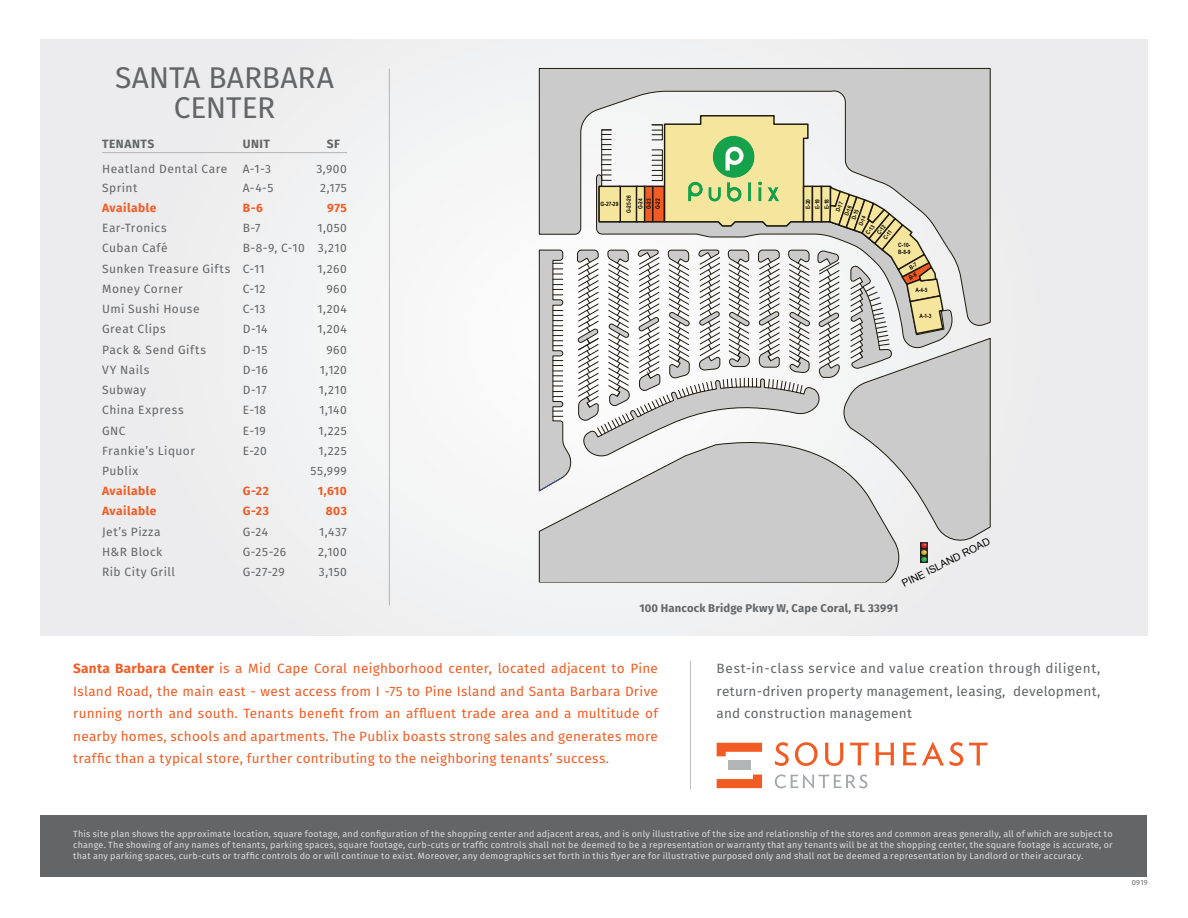
<style>
.page{position:relative;width:1188px;height:918px;background:#fff}
.page>*{position:absolute;margin:0;border:0;box-sizing:border-box;transform-origin:0 0}
.t1{font:30px/30px "Fira Sans";color:#636566;text-align:center}
.t2{font:13.5px/22.5px "Fira Sans";letter-spacing:.015em;color:#f25c24;text-align:justify}
.t3{font:13.5px/22.5px "Fira Sans";letter-spacing:.015em;color:#636566;text-align:justify}
.t4{font:12px/20.2px "Fira Sans";letter-spacing:.04em;color:#636566}
.t5{font:700 12px "Fira Sans";letter-spacing:.035em;color:#f25c24}
.t6{font:700 12px "Fira Sans";letter-spacing:.04em;color:#636566}
.t7{font:700 11.25px "Fira Sans";letter-spacing:.015em;color:#636566}
.t8{font:10.35px "Arial";color:#040503}
.t9{font:9px/10.8px "Fira Sans";letter-spacing:.02em;color:#dcdddf;text-align:justify}
.t10{font:7.5px "Fira Sans";color:#6c6d70}
.t11{font:700 5.85px/8.9px "Arial Narrow";color:#040503}
.s1{font-weight:700}
</style>
<div class="page">
<div style="left:40px;top:40px;width:1108px;height:595px;background:#eeeeef"></div>
<hr style="left:102px;top:152px;width:245px;height:1px;background:#b2b5b5">
<hr style="left:389px;top:69px;width:1px;height:537px;background:#b2b5b5">
<div style="left:40px;top:815px;width:1108px;height:62px;background:#636566"></div>
<hr style="left:690px;top:661px;width:1px;height:128px;background:#bcbdc0">
<svg style="left:775px;top:742px;width:14px;height:24px"></svg>
<svg style="left:795px;top:742px;width:23px;height:24px"></svg>
<svg style="left:825px;top:743px;width:18px;height:23px"></svg>
<svg style="left:850px;top:743px;width:19px;height:22px"></svg>
<svg style="left:875px;top:743px;width:19px;height:22px"></svg>
<svg style="left:903px;top:743px;width:13px;height:23px"></svg>
<svg style="left:922px;top:742px;width:41px;height:24px"></svg>
<svg style="left:969px;top:743px;width:19px;height:22px"></svg>
<svg style="left:775px;top:774px;width:92px;height:14px"></svg>
<svg style="left:717px;top:743px;width:45px;height:13px"></svg>
<div style="left:728px;top:761px;width:23px;height:9px;background:#b2b5b5"></div>
<svg style="left:717px;top:775px;width:45px;height:13px"></svg>
<svg style="left:539px;top:68px;width:452px;height:46px"></svg>
<div style="left:539px;top:544px;width:361px;height:39px;background:#cbcbcb"></div>
<img style="left:920px;top:544px;width:7px;height:19px">
<svg style="left:538px;top:114px;width:453px;height:430px"></svg>
<h1 class="t1" style="left:115px;top:63px;width:221px">SANTA BARBARA<br>CENTER</h1>
<h3 class="t6" style="left:102px;top:135px;width:54px">TENANTS</h3>
<h3 class="t6" style="left:243px;top:135px;width:29px">UNIT</h3>
<h3 class="t6" style="left:327px;top:135px;width:15px">SF</h3>
<h3 class="t4" style="left:102px;top:159px;width:127px">Heatland Dental Care</h3>
<h3 class="t4" style="left:243px;top:159px;width:30px">A-1-3</h3>
<h3 class="t4" style="left:316px;top:159px;width:32px">3,900</h3>
<h3 class="t4" style="left:102px;top:177px;width:37px">Sprint</h3>
<h3 class="t4" style="left:243px;top:177px;width:32px">A-4-5</h3>
<h3 class="t4" style="left:320px;top:177px;width:28px">2,175</h3>
<h3 class="t5" style="left:102px;top:199px;width:56px">Available</h3>
<h3 class="t5" style="left:243px;top:199px;width:22px">B-6</h3>
<h3 class="t5" style="left:327px;top:199px;width:21px">975</h3>
<h3 class="t4" style="left:102px;top:218px;width:66px">Ear-Tronics</h3>
<h3 class="t4" style="left:243px;top:218px;width:19px">B-7</h3>
<h3 class="t4" style="left:317px;top:218px;width:31px">1,050</h3>
<h3 class="t4" style="left:102px;top:238px;width:67px">Cuban Café</h3>
<h3 class="t4" style="left:102px;top:238px;width:246px;text-indent:141px">B-8-9, C-10 3,210<br>Sunken Treasure Gifts C-11</h3>
<h3 class="t4" style="left:318px;top:258px;width:31px">1,260</h3>
<h3 class="t4" style="left:102px;top:278px;width:82px">Money Corner</h3>
<h3 class="t4" style="left:243px;top:278px;width:24px">C-12</h3>
<h3 class="t4" style="left:326px;top:278px;width:22px">960</h3>
<h3 class="t4" style="left:102px;top:299px;width:99px">Umi Sushi House</h3>
<h3 class="t4" style="left:243px;top:299px;width:24px">C-13</h3>
<h3 class="t4" style="left:318px;top:299px;width:31px">1,204</h3>
<h3 class="t4" style="left:102px;top:319px;width:65px">Great Clips</h3>
<h3 class="t4" style="left:243px;top:319px;width:26px">D-14</h3>
<h3 class="t4" style="left:318px;top:319px;width:31px">1,204</h3>
<h3 class="t4" style="left:102px;top:339px;width:106px">Pack &amp; Send Gifts</h3>
<h3 class="t4" style="left:243px;top:339px;width:26px">D-15</h3>
<h3 class="t4" style="left:326px;top:339px;width:22px">960</h3>
<h3 class="t4" style="left:102px;top:359px;width:49px">VY Nails</h3>
<h3 class="t4" style="left:243px;top:359px;width:27px">D-16</h3>
<h3 class="t4" style="left:320px;top:359px;width:28px">1,120</h3>
<h3 class="t4" style="left:102px;top:380px;width:45px">Subway</h3>
<h3 class="t4" style="left:243px;top:380px;width:25px">D-17</h3>
<h3 class="t4" style="left:319px;top:380px;width:30px">1,210</h3>
<h3 class="t4" style="left:102px;top:400px;width:83px">China Express</h3>
<h3 class="t4" style="left:243px;top:400px;width:25px">E-18</h3>
<h3 class="t4" style="left:319px;top:400px;width:29px">1,140</h3>
<h3 class="t4" style="left:102px;top:420px;width:25px">GNC</h3>
<h3 class="t4" style="left:243px;top:420px;width:25px">E-19</h3>
<h3 class="t4" style="left:318px;top:420px;width:30px">1,225</h3>
<h3 class="t4" style="left:102px;top:440px;width:94px">Frankie’s Liquor</h3>
<h3 class="t4" style="left:243px;top:440px;width:26px">E-20</h3>
<h3 class="t4" style="left:318px;top:440px;width:30px">1,225</h3>
<h3 class="t4" style="left:102px;top:461px;width:38px">Publix</h3>
<h3 class="t4" style="left:311px;top:461px;width:38px">55,999</h3>
<h3 class="t5" style="left:102px;top:483px;width:56px">Available</h3>
<h3 class="t5" style="left:243px;top:483px;width:28px">G-22</h3>
<h3 class="t5" style="left:318px;top:483px;width:31px">1,610</h3>
<h3 class="t5" style="left:102px;top:503px;width:56px">Available</h3>
<h3 class="t5" style="left:243px;top:503px;width:28px">G-23</h3>
<h3 class="t5" style="left:326px;top:503px;width:23px">803</h3>
<h3 class="t4" style="left:102px;top:521px;width:60px">Jet’s Pizza</h3>
<h3 class="t4" style="left:243px;top:521px;width:27px">G-24</h3>
<h3 class="t4" style="left:319px;top:521px;width:29px">1,437</h3>
<h3 class="t4" style="left:102px;top:542px;width:62px">H&amp;R Block</h3>
<h3 class="t4" style="left:243px;top:542px;width:45px">G-25-26</h3>
<h3 class="t4" style="left:318px;top:542px;width:30px">2,100</h3>
<h3 class="t4" style="left:102px;top:562px;width:74px">Rib City Grill</h3>
<h3 class="t4" style="left:243px;top:562px;width:44px">G-27-29</h3>
<h3 class="t4" style="left:319px;top:562px;width:30px">3,150</h3>
<p class="t11" style="left:601px;top:199px;width:19px">G-27-29</p>
<p class="t11" style="left:623px;top:213px;width:19px;line-height:11.7px;text-align:center;rotate:-90deg">G-25-26<br>G-24</p>
<p class="t11" style="left:644px;top:209px;width:12px;rotate:-90deg">G-23<br>G-22</p>
<p class="t11" style="left:803px;top:209px;width:12px;line-height:9.3px;text-align:justify;rotate:-90deg">E-20<br>E-19<br>E-18</p>
<p class="t11" style="left:833px;top:210px;width:13px;line-height:9.4px;rotate:-69deg">D-17<br>D-16</p>
<p class="t11" style="left:848px;top:221px;width:15px;text-indent:3px;rotate:-69deg">D-15<br>D-14</p>
<p class="t11" style="left:868px;top:225px;width:12px;text-indent:-7px;rotate:-51deg">C-13<br>C-12<br>C-11</p>
<p class="t11" style="left:898px;top:241px;width:14px;line-height:7.1px">C-10-<br>B-8-9</p>
<p class="t11" style="left:915px;top:285px;width:14px">A-4-5</p>
<p class="t11" style="left:920px;top:311px;width:14px">A-1-3</p>
<p class="t8" style="left:900px;top:578px;width:98px;rotate:-26deg">PINE ISLAND ROAD</p>
<p class="t7" style="left:639px;top:600px;width:260px">100 Hancock Bridge Pkwy W, Cape Coral, FL 33991</p>
<p class="t2" style="left:73px;top:657px;width:586px"><span class="s1">Santa Barbara Center</span> is a Mid Cape Coral neighborhood center, located adjacent to Pine Island Road, the main east - west access from I -75 to Pine Island and Santa Barbara Drive running north and south. Tenants benefit from an affluent trade area and a multitude of nearby homes, schools and apartments. The Publix boasts strong sales and generates more traffic than a typical store, further contributing to the neighboring tenants’ success.</p>
<h2 class="t3" style="left:717px;top:657px;width:385px">Best-in-class service and value creation through diligent, return-driven property management, leasing, development, and construction management</h2>
<p class="t9" style="left:73px;top:828px;width:1041px">This site plan shows the approximate location, square footage, and configuration of the shopping center and adjacent areas, and is only illustrative of the size and relationship of the stores and common areas generally, all of which are subject to change. The showing of any names of tenants, parking spaces, square footage, curb-cuts or traffic controls shall not be deemed to be a representation or warranty that any tenants will be at the shopping center, the square footage is accurate, or that any parking spaces, curb-cuts or traffic controls do or will continue to exist. Moreover, any demographics set forth in this flyer are for illustrative purposed only and shall not be deemed a representation by Landlord or their accuracy.</p>
<p class="t10" style="left:1132px;top:877px;width:17px">0919</p>
</div>
